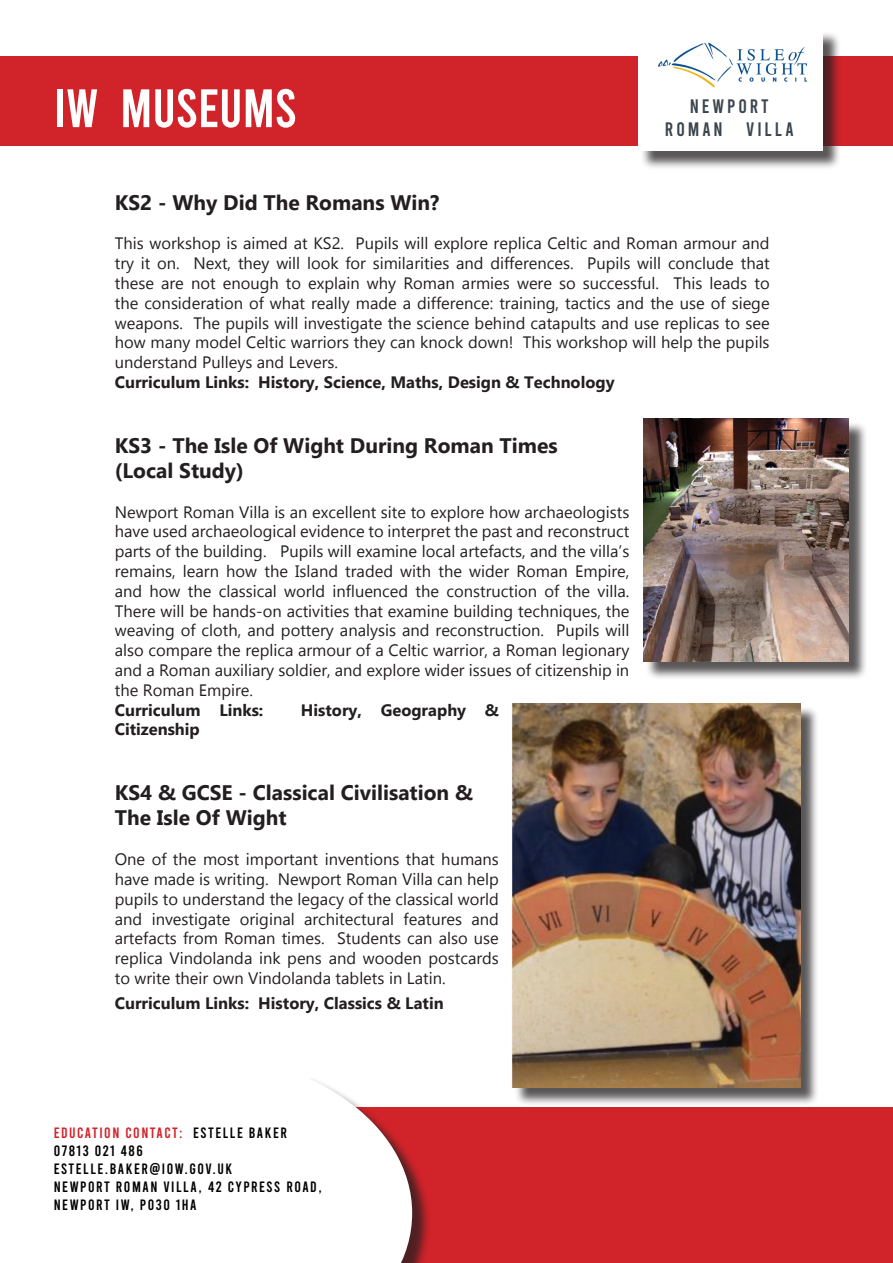
<style>
.page{position:relative;width:893px;height:1263px;background:#fff}
.page>*{position:absolute;margin:0;border:0;box-sizing:border-box;transform-origin:0 0}
.t1{font:54px "Bebas";color:#fff}
.t2{font:700 21px "Gadugi";color:#231f20}
.t3{font:19.5px "Bebas";color:#3c454e}
.t4{font:16.5px/19.8px "Gadugi";color:#231f20;text-align:justify}
.t5{font:700 16.5px "Gadugi";color:#231f20}
.t6{font:15px "Bebas";letter-spacing:.1em;color:#000}
.t7{font:15px "Bebas";letter-spacing:.1em;color:#d1232a}
.s1{color:#000}
</style>
<div class="page">
<div style="left:11px;top:1108px;width:882px;height:155px;background:#d1232a"></div>
<div style="left:0;top:1053px;width:431px;height:210px;background:#231f20;opacity:.75"></div>
<div style="left:0;top:1053px;width:412px;height:210px;background:#fff"></div>
<div style="left:0;top:56px;width:893px;height:90px;background:#d1232a"></div>
<div style="left:115px;top:150px;width:655px;height:928px;background:#fff"></div>
<div style="left:640px;top:31px;width:201px;height:139px;background:#231f20;opacity:.75"></div>
<div style="left:638px;top:29px;width:185px;height:122px;background:#fff"></div>
<img style="left:658px;top:42px;width:150px;height:46px">
<div style="left:514px;top:706px;width:306px;height:400px;background:#231f20;opacity:.75"></div>
<img style="left:512px;top:704px;width:289px;height:383px">
<div style="left:645px;top:421px;width:223px;height:259px;background:#231f20;opacity:.75"></div>
<img style="left:643px;top:419px;width:206px;height:242px">
<p class="t1" style="left:54px;top:81px;width:244px">IW MUSEUMS</p>
<p class="t3" style="left:690px;top:96px;width:35px">NEWPORT</p>
<p class="t3" style="left:665px;top:120px;width:13px">ROMAN</p>
<p class="t3" style="left:746px;top:120px;width:11px">VILLA</p>
<p class="t2" style="left:115px;top:190px;width:326px">KS2 - Why Did The Romans Win?</p>
<p class="t4" style="left:115px;top:234px;width:656px">This workshop is aimed at KS2. Pupils will explore replica Celtic and Roman armour and try it on. Next, they will look for similarities and differences. Pupils will conclude that these are not enough to explain why Roman armies were so successful. This leads to the consideration of what really made a difference: training, tactics and the use of siege weapons. The pupils will investigate the science behind catapults and use replicas to see how many model Celtic warriors they can knock down! This workshop will help the pupils understand Pulleys and Levers.</p>
<p class="t5" style="left:115px;top:372px;width:501px">Curriculum Links: History, Science, Maths, Design &amp; Technology</p>
<p class="t2" style="left:115px;top:433px;width:444px">KS3 - The Isle Of Wight During Roman Times</p>
<p class="t2" style="left:115px;top:458px;width:131px">(Local Study)</p>
<p class="t4" style="left:115px;top:502px;width:516px">Newport Roman Villa is an excellent site to explore how archaeologists have used archaeological evidence to interpret the past and reconstruct parts of the building. Pupils will examine local artefacts, and the villa’s remains, learn how the Island traded with the wider Roman Empire, and how the classical world influenced the construction of the villa.<br>There will be hands-on activities that examine building techniques, the weaving of cloth, and pottery analysis and reconstruction. Pupils will also compare the replica armour of a Celtic warrior, a Roman legionary and a Roman auxiliary soldier, and explore wider issues of citizenship in the Roman Empire.</p>
<p class="t5" style="left:115px;top:700px;width:150px">Curriculum Links:</p>
<p class="t5" style="left:301px;top:700px;width:199px">History, Geography &amp;</p>
<p class="t5" style="left:115px;top:720px;width:87px">Citizenship</p>
<p class="t2" style="left:115px;top:780px;width:360px">KS4 &amp; GCSE - Classical Civilisation &amp;</p>
<p class="t2" style="left:115px;top:805px;width:173px">The Isle Of Wight</p>
<p class="t4" style="left:115px;top:849px;width:386px">One of the most important inventions that humans have made is writing. Newport Roman Villa can help pupils to understand the legacy of the classical world and investigate original architectural features and artefacts from Roman times. Students can also use replica Vindolanda ink pens and wooden postcards to write their own Vindolanda tablets in Latin.</p>
<p class="t5" style="left:115px;top:993px;width:330px">Curriculum Links: History, Classics &amp; Latin</p>
<p class="t7" style="left:54px;top:1125px;width:235px">EDUCATION CONTACT: <span class="s1">ESTELLE BAKER</span></p>
<p class="t6" style="left:54px;top:1143px;width:91px">07813 021 486</p>
<p class="t6" style="left:54px;top:1161px;width:180px">ESTELLE.BAKER@IOW.GOV.UK</p>
<p class="t6" style="left:54px;top:1179px;width:270px">NEWPORT ROMAN VILLA, 42 CYPRESS ROAD,</p>
<p class="t6" style="left:54px;top:1197px;width:144px">NEWPORT IW, PO30 1HA</p>
</div>
